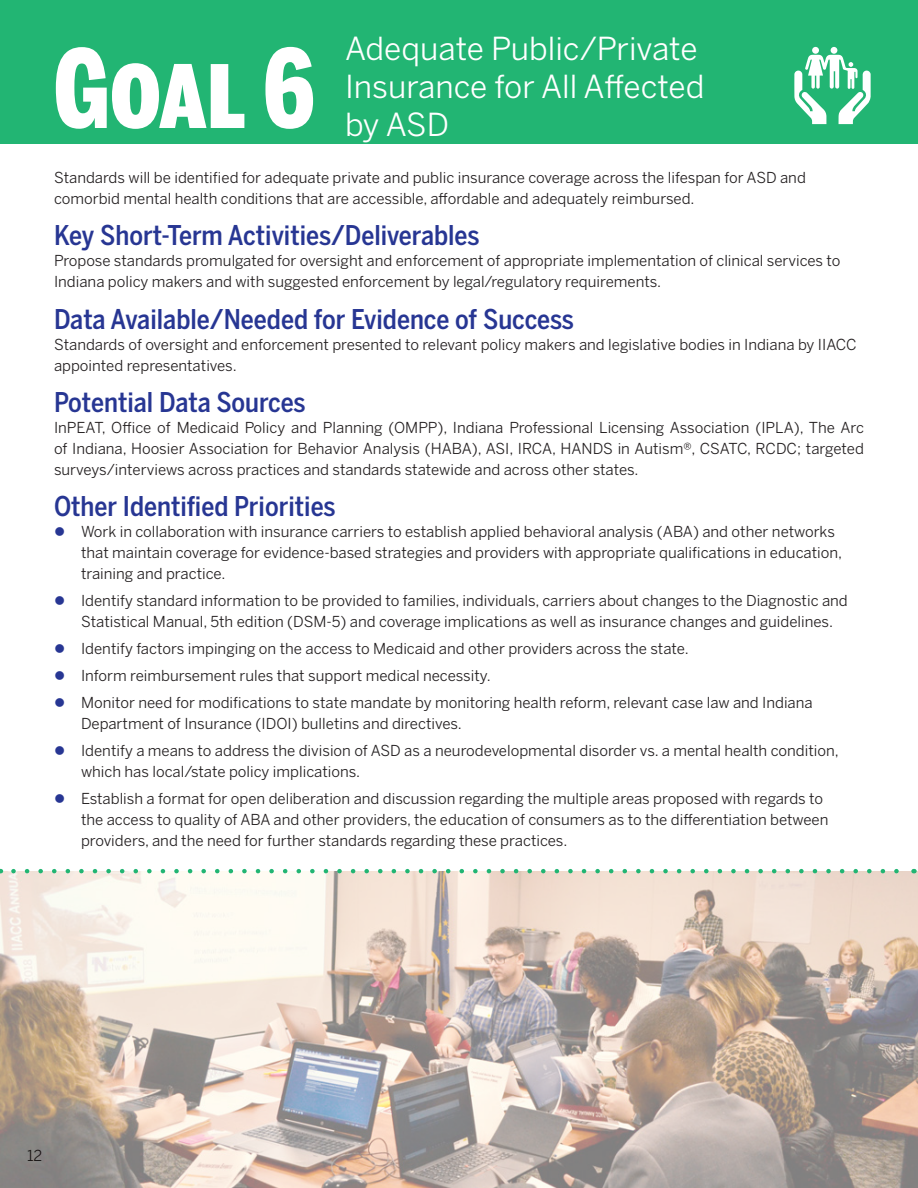
<style>
.page{position:relative;width:918px;height:1188px;background:#fff}
.page>*{position:absolute;margin:0;border:0;box-sizing:border-box;transform-origin:0 0}
.Goal_Number{font:900 108px "Benton Sans Comp";color:#fff}
.t1{font:36px "Benton Sans";color:#fff}
.Section_Subtitle{font:31.5px/37.8px "Benton Sans";color:#fff}
.t2{font:500 27px "Benton Sans Cond";color:#273693}
.t3{font:15px/21px "Benton Sans";color:#231f20}
</style>
<div class="page">
<img style="left:0;top:871px;width:918px;height:317px">
<svg style="left:13px;top:869px;width:894px;height:4px"></svg>
<div style="left:0;top:0;width:918px;height:144px;background:#22b573"></div>
<div style="left:812px;top:47px;width:7px;height:7px;background:#fff;border-radius:50%"></div>
<div style="left:831px;top:47px;width:6px;height:7px;background:#fff;border-radius:50%"></div>
<svg style="left:794px;top:55px;width:77px;height:69px"></svg>
<p class="Goal_Number" style="left:54px;top:21px;width:263px">Goal 6</p>
<p class="Section_Subtitle" style="left:345px;top:30px;width:361px">Adequate Public/Private<br>Insurance for All Affected</p>
<h2 class="t1" style="left:467px;top:65px;width:108px">Family</h2>
<p class="Section_Subtitle" style="left:345px;top:105px;width:106px">by ASD</p>
<p class="t3" style="left:54px;top:167px;width:753px">Standards will be identified for adequate private and public insurance coverage across the lifespan for ASD and comorbid mental health conditions that are accessible, affordable and adequately reimbursed.</p>
<p class="t2" style="left:54px;top:219px;width:427px">Key Short-Term Activities/Deliverables</p>
<p class="t3" style="left:54px;top:250px;width:788px">Propose standards promulgated for oversight and enforcement of appropriate implementation of clinical services to<br>Indiana policy makers and with suggested enforcement by legal/regulatory requirements.</p>
<p class="t2" style="left:54px;top:302px;width:522px">Data Available/Needed for Evidence of Success</p>
<p class="t3" style="left:54px;top:334px;width:804px">Standards of oversight and enforcement presented to relevant policy makers and legislative bodies in Indiana by IIACC appointed representatives.</p>
<p class="t2" style="left:54px;top:386px;width:253px">Potential Data Sources</p>
<p class="t3" style="left:54px;top:417px;width:812px;text-align:justify">InPEAT, Office of Medicaid Policy and Planning (OMPP), Indiana Professional Licensing Association (IPLA), The Arc of Indiana, Hoosier Association for Behavior Analysis (HABA), ASI, IRCA, HANDS in Autism®, CSATC, RCDC; targeted surveys/interviews across practices and standards statewide and across other states.</p>
<p class="t2" style="left:54px;top:490px;width:283px">Other Identified Priorities</p>
<p class="t3" style="left:81px;top:521px;width:763px">Work in collaboration with insurance carriers to establish applied behavioral analysis (ABA) and other networks that maintain coverage for evidence-based strategies and providers with appropriate qualifications in education, training and practice.</p>
<p class="t3" style="left:81px;top:590px;width:768px">Identify standard information to be provided to families, individuals, carriers about changes to the Diagnostic and<br>Statistical Manual, 5th edition (DSM-5) and coverage implications as well as insurance changes and guidelines.</p>
<p class="t3" style="left:81px;top:638px;width:609px">Identify factors impinging on the access to Medicaid and other providers across the state.</p>
<p class="t3" style="left:81px;top:665px;width:411px">Inform reimbursement rules that support medical necessity.</p>
<p class="t3" style="left:81px;top:692px;width:733px">Monitor need for modifications to state mandate by monitoring health reform, relevant case law and Indiana<br>Department of Insurance (IDOI) bulletins and directives.</p>
<p class="t3" style="left:81px;top:740px;width:759px">Identify a means to address the division of ASD as a neurodevelopmental disorder vs. a mental health condition, which has local/state policy implications.</p>
<p class="t3" style="left:81px;top:788px;width:749px">Establish a format for open deliberation and discussion regarding the multiple areas proposed with regards to the access to quality of ABA and other providers, the education of consumers as to the differentiation between providers, and the need for further standards regarding these practices.</p>
<p class="t3" style="left:27px;top:1145px;width:17px">12</p>
</div>
